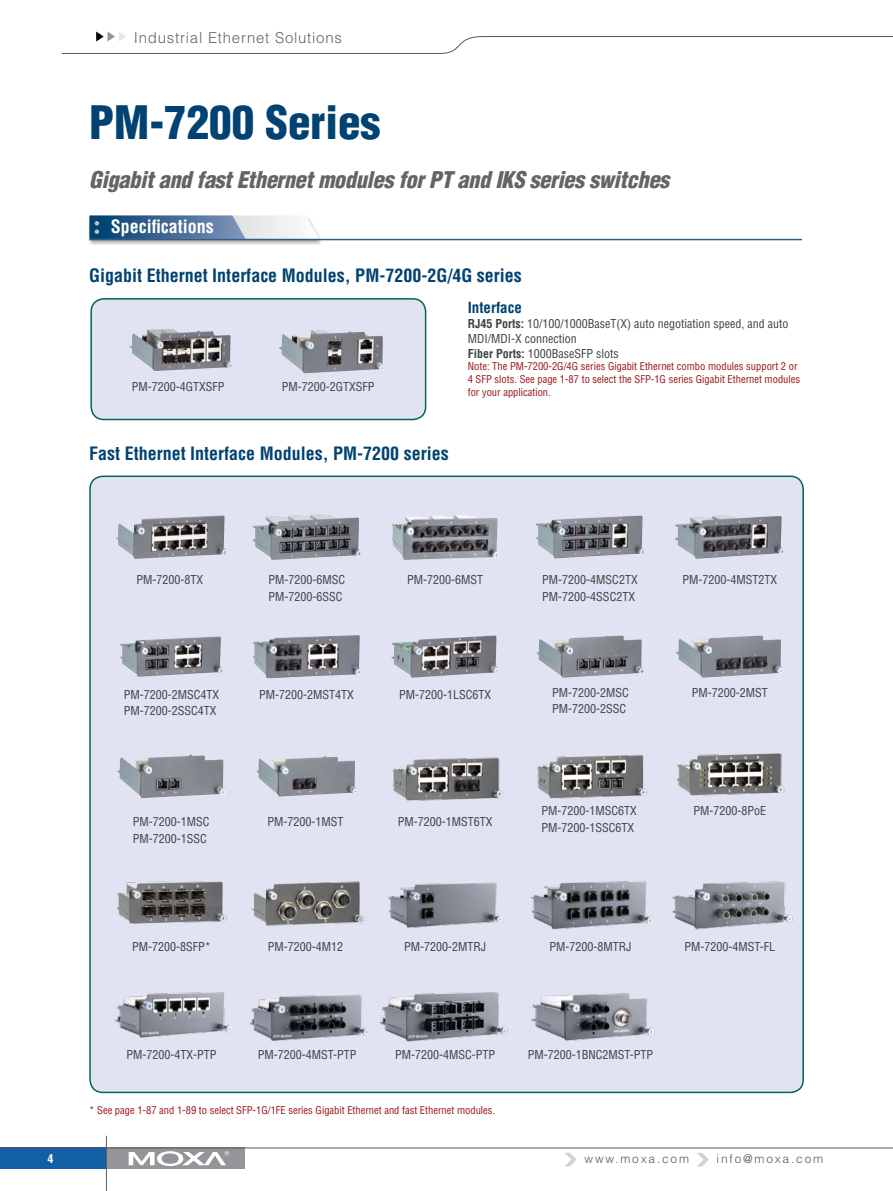
<style>
.page{position:relative;width:893px;height:1191px;background:#fff}
.page>*{position:absolute;margin:0;border:0;box-sizing:border-box;transform-origin:0 0}
.t1{font:900 condensed 45px "Helvetica";color:#004271}
.t2{font:italic 900 condensed 22.5px "Helvetica";letter-spacing:-.015em;color:#636466}
.t3{font:700 condensed 18px "Helvetica";color:#004271}
.t4{font:700 condensed 18px "Helvetica";color:#fff}
.t5{font:300 15px "Helvetica";letter-spacing:.05em;color:#636466}
.t6{font:700 condensed 15px "Helvetica";color:#004271}
.t7{font:condensed 12px/16.5px "Helvetica";color:#414042}
.t8{font:300 12px "Helvetica";letter-spacing:.15em;color:#58595b}
.t9{font:700 condensed 12px "Helvetica";color:#fff}
.t10{font:condensed 10.5px/12.6px "Helvetica";color:#9b1518}
.s1{font-weight:700}
</style>
<div class="page">
<div style="left:0;top:1147px;width:106px;height:22px;background:#115fa4"></div>
<div style="left:106px;top:1147px;width:138px;height:22px;background:#939598"></div>
<hr style="left:0;top:1147px;width:893px;height:1px;background:#58595b">
<svg style="left:129px;top:1151px;width:100px;height:15px"></svg>
<hr style="left:106px;top:1135px;width:1px;height:56px;background:#5a5b5d">
<svg style="left:697px;top:1152px;width:12px;height:14px"></svg>
<svg style="left:565px;top:1152px;width:12px;height:14px"></svg>
<svg style="left:61px;top:32px;width:832px;height:22px"></svg>
<div style="left:91px;top:299px;width:335px;height:120px;background:#e1e2f2;border-radius:13px"></div>
<div style="left:90px;top:298px;width:336px;height:122px;border:2px solid #065;border-radius:13px"></div>
<img style="left:130px;top:329px;width:103px;height:42px">
<img style="left:279px;top:330px;width:106px;height:43px">
<div style="left:90px;top:476px;width:713px;height:616px;background:#e1e2f2;border-radius:13px"></div>
<img style="left:391px;top:635px;width:108px;height:42px">
<img style="left:253px;top:635px;width:108px;height:43px">
<img style="left:120px;top:636px;width:103px;height:40px">
<img style="left:536px;top:635px;width:108px;height:42px">
<img style="left:676px;top:635px;width:107px;height:42px">
<img style="left:116px;top:515px;width:111px;height:44px">
<img style="left:253px;top:514px;width:109px;height:46px">
<img style="left:536px;top:515px;width:109px;height:43px">
<img style="left:675px;top:515px;width:109px;height:44px">
<img style="left:391px;top:515px;width:108px;height:45px">
<img style="left:117px;top:755px;width:109px;height:43px">
<img style="left:257px;top:756px;width:101px;height:40px">
<img style="left:392px;top:757px;width:111px;height:44px">
<img style="left:251px;top:881px;width:114px;height:45px">
<img style="left:117px;top:881px;width:110px;height:43px">
<img style="left:537px;top:754px;width:110px;height:45px">
<img style="left:677px;top:753px;width:108px;height:43px">
<div style="left:87px;top:215px;width:237px;height:31px;background:#000;opacity:.35"></div>
<svg style="left:89px;top:215px;width:230px;height:24px"></svg>
<hr style="left:89px;top:239px;width:713px;height:1px;background:#2f5b88">
<img style="left:387px;top:882px;width:117px;height:47px">
<img style="left:530px;top:880px;width:124px;height:50px">
<img style="left:672px;top:881px;width:121px;height:49px">
<img style="left:114px;top:992px;width:118px;height:46px">
<img style="left:249px;top:994px;width:121px;height:47px">
<img style="left:379px;top:992px;width:129px;height:50px">
<img style="left:530px;top:993px;width:124px;height:48px">
<p class="t5" style="left:134px;top:29px;width:210px">Industrial Ethernet Solutions</p>
<h1 class="t1" style="left:89px;top:94px;width:293px">PM-7200 Series</h1>
<h2 class="t2" style="left:89px;top:166px;width:581px">Gigabit and fast Ethernet modules for PT and IKS series switches</h2>
<h3 class="t4" style="left:111px;top:216px;width:104px">Specifications</h3>
<h3 class="t3" style="left:89px;top:264px;width:434px">Gigabit Ethernet Interface Modules, PM-7200-2G/4G series</h3>
<p class="t7" style="left:132px;top:378px;width:94px">PM-7200-4GTXSFP</p>
<p class="t7" style="left:282px;top:378px;width:94px">PM-7200-2GTXSFP</p>
<h3 class="t3" style="left:89px;top:442px;width:361px">Fast Ethernet Interface Modules, PM-7200 series</h3>
<p class="t6" style="left:468px;top:298px;width:56px">Interface</p>
<p class="t7" style="left:468px;top:316px;width:322px;line-height:15px"><span class="s1">RJ45 Ports:</span> 10/100/1000BaseT(X) auto negotiation speed, and auto<br>MDI/MDI-X connection<br><span class="s1">Fiber Ports:</span> 1000BaseSFP slots</p>
<p class="t10" style="left:468px;top:360px;width:334px">Note: The PM-7200-2G/4G series Gigabit Ethernet combo modules support 2 or<br>4 SFP slots. See page 1-87 to select the SFP-1G series Gigabit Ethernet modules for your application.</p>
<p class="t7" style="left:137px;top:571px;width:68px">PM-7200-8TX</p>
<p class="t7" style="left:268px;top:571px;width:78px">PM-7200-6MSC<br>PM-7200-6SSC</p>
<p class="t7" style="left:542px;top:571px;width:97px">PM-7200-4MSC2TX<br>PM-7200-4SSC2TX</p>
<p class="t7" style="left:407px;top:571px;width:78px">PM-7200-6MST</p>
<p class="t7" style="left:682px;top:571px;width:96px">PM-7200-4MST2TX</p>
<p class="t7" style="left:124px;top:686px;width:97px">PM-7200-2MSC4TX</p>
<p class="t7" style="left:259px;top:686px;width:96px">PM-7200-2MST4TX</p>
<p class="t7" style="left:399px;top:686px;width:94px">PM-7200-1LSC6TX</p>
<p class="t7" style="left:124px;top:702px;width:94px">PM-7200-2SSC4TX</p>
<p class="t7" style="left:133px;top:813px;width:78px">PM-7200-1MSC<br>PM-7200-1SSC</p>
<p class="t7" style="left:268px;top:813px;width:78px">PM-7200-1MST</p>
<p class="t7" style="left:398px;top:813px;width:96px">PM-7200-1MST6TX</p>
<p class="t7" style="left:552px;top:684px;width:78px">PM-7200-2MSC<br>PM-7200-2SSC</p>
<p class="t7" style="left:692px;top:684px;width:78px">PM-7200-2MST</p>
<p class="t7" style="left:542px;top:802px;width:97px">PM-7200-1MSC6TX<br>PM-7200-1SSC6TX</p>
<p class="t7" style="left:693px;top:802px;width:74px">PM-7200-8PoE</p>
<p class="t7" style="left:132px;top:938px;width:80px">PM-7200-8SFP*</p>
<p class="t7" style="left:268px;top:938px;width:77px">PM-7200-4M12</p>
<p class="t7" style="left:404px;top:938px;width:83px">PM-7200-2MTRJ</p>
<p class="t7" style="left:549px;top:938px;width:83px">PM-7200-8MTRJ</p>
<p class="t7" style="left:684px;top:938px;width:92px">PM-7200-4MST-FL</p>
<p class="t7" style="left:127px;top:1046px;width:92px">PM-7200-4TX-PTP</p>
<p class="t7" style="left:258px;top:1046px;width:100px">PM-7200-4MST-PTP</p>
<p class="t7" style="left:395px;top:1046px;width:102px">PM-7200-4MSC-PTP</p>
<p class="t7" style="left:528px;top:1046px;width:127px">PM-7200-1BNC2MST-PTP</p>
<p class="t10" style="left:89px;top:1104px;width:407px">* See page 1-87 and 1-89 to select SFP-1G/1FE series Gigabit Ethernet and fast Ethernet modules.</p>
<p class="t9" style="left:47px;top:1151px;width:8px">4</p>
<p class="t8" style="left:585px;top:1151px;width:106px">www.moxa.com</p>
<p class="t8" style="left:717px;top:1151px;width:108px">info@moxa.com</p>
</div>
